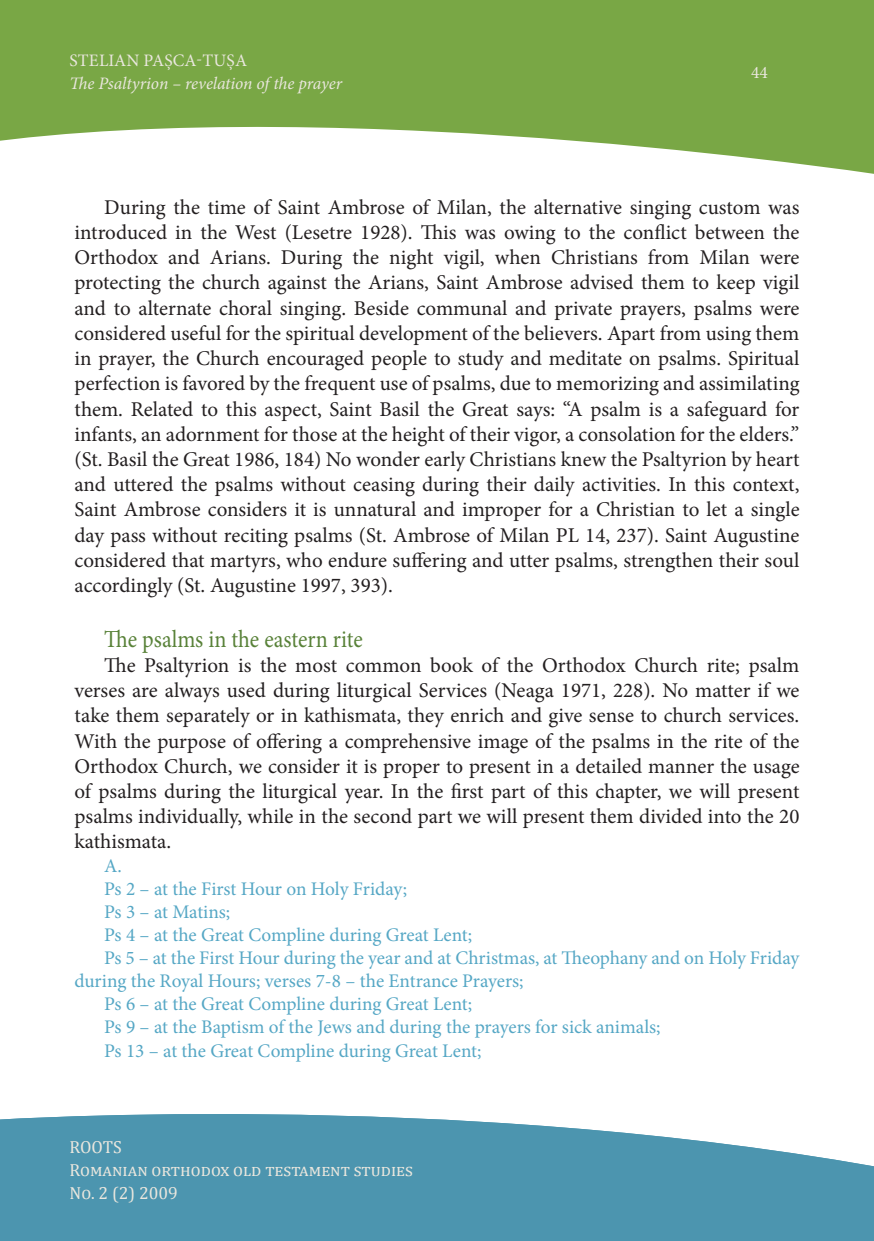
<style>
.page{position:relative;width:874px;height:1241px;background:#fff}
.page>*{position:absolute;margin:0;border:0;box-sizing:border-box;transform-origin:0 0}
.Paragraph_Style_1{font:24.5px "Minion Pro";color:#598239;scale:.9 1}
.Paragraph_Style_1-2{font:21px/25.2px "Minion Pro";color:#231f20;text-align:justify}
.Paragraph_Style_1-3{font:19.25px/23.1px "Minion Pro";letter-spacing:-.005em;color:#55a7c5}
.t1{font:17.5px "Cambria";color:#eae7de}
.t2{font:italic 17.5px "Minion Pro";letter-spacing:-.01em;color:#eae7de}
.t3{font:17.5px "Minion Pro";letter-spacing:.01em;color:#eae7de}
</style>
<div class="page">
<svg style="left:0;top:0;width:873px;height:174px;fill:#79a745"></svg>
<svg style="left:0;top:1114px;width:873px;height:126px;background:#5d9fb7"></svg>
<p class="t3" style="left:70px;top:49px;width:179px">STELIAN PAȘCA-TUȘA</p>
<p class="t2" style="left:69px;top:71px;width:274px">The Psaltyrion – revelation of the prayer</p>
<p class="t3" style="left:750px;top:60px;width:18px">44</p>
<p class="Paragraph_Style_1-2" style="left:74px;top:194px;width:726px;text-indent:30px">During the time of Saint Ambrose of Milan, the alternative singing custom was introduced in the West (Lesetre 1928). This was owing to the conflict between the Orthodox and Arians. During the night vigil, when Christians from Milan were protecting the church against the Arians, Saint Ambrose advised them to keep vigil and to alternate choral singing. Beside communal and private prayers, psalms were considered useful for the spiritual development of the believers. Apart from using them in prayer, the Church encouraged people to study and meditate on psalms. Spiritual perfection is favored by the frequent use of psalms, due to memorizing and assimilating them. Related to this aspect, Saint Basil the Great says: “A psalm is a safeguard for infants, an adornment for those at the height of their vigor, a consolation for the elders.” (St. Basil the Great 1986, 184) No wonder early Christians knew the Psaltyrion by heart and uttered the psalms without ceasing during their daily activities. In this context, Saint Ambrose considers it is unnatural and improper for a Christian to let a single day pass without reciting psalms (St. Ambrose of Milan PL 14, 237). Saint Augustine considered that martyrs, who endure suffering and utter psalms, strengthen their soul accordingly (St. Augustine 1997, 393).</p>
<p class="Paragraph_Style_1" style="left:104px;top:622px;width:288px">The psalms in the eastern rite</p>
<p class="Paragraph_Style_1-2" style="left:74px;top:652px;width:726px;text-indent:30px">The Psaltyrion is the most common book of the Orthodox Church rite; psalm verses are always used during liturgical Services (Neaga 1971, 228). No matter if we take them separately or in kathismata, they enrich and give sense to church services.<br>With the purpose of offering a comprehensive image of the psalms in the rite of the Orthodox Church, we consider it is proper to present in a detailed manner the usage of psalms during the liturgical year. In the first part of this chapter, we will present psalms individually, while in the second part we will present them divided into the 20 kathismata.</p>
<p class="Paragraph_Style_1-3" style="left:104px;top:853px;width:19px">A.</p>
<p class="Paragraph_Style_1-3" style="left:104px;top:876px;width:304px">Ps 2 – at the First Hour on Holy Friday;</p>
<p class="Paragraph_Style_1-3" style="left:104px;top:900px;width:127px">Ps 3 – at Matins;</p>
<p class="Paragraph_Style_1-3" style="left:104px;top:923px;width:369px">Ps 4 – at the Great Compline during Great Lent;</p>
<p class="Paragraph_Style_1-3" style="left:74px;top:946px;width:726px;text-indent:30px">Ps 5 – at the First Hour during the year and at Christmas, at Theophany and on Holy Friday during the Royal Hours; verses 7-8 – the Entrance Prayers;</p>
<p class="Paragraph_Style_1-3" style="left:104px;top:992px;width:369px">Ps 6 – at the Great Compline during Great Lent;</p>
<p class="Paragraph_Style_1-3" style="left:104px;top:1015px;width:557px">Ps 9 – at the Baptism of the Jews and during the prayers for sick animals;</p>
<p class="Paragraph_Style_1-3" style="left:104px;top:1038px;width:378px">Ps 13 – at the Great Compline during Great Lent;</p>
<p class="t1" style="left:69px;top:1136px;width:54px">ROOTS</p>
<p class="t1" style="left:69px;top:1159px;width:345px">Romanian orthodox old testament studies</p>
<p class="t1" style="left:69px;top:1181px;width:110px">No. 2 (2) 2009</p>
</div>
